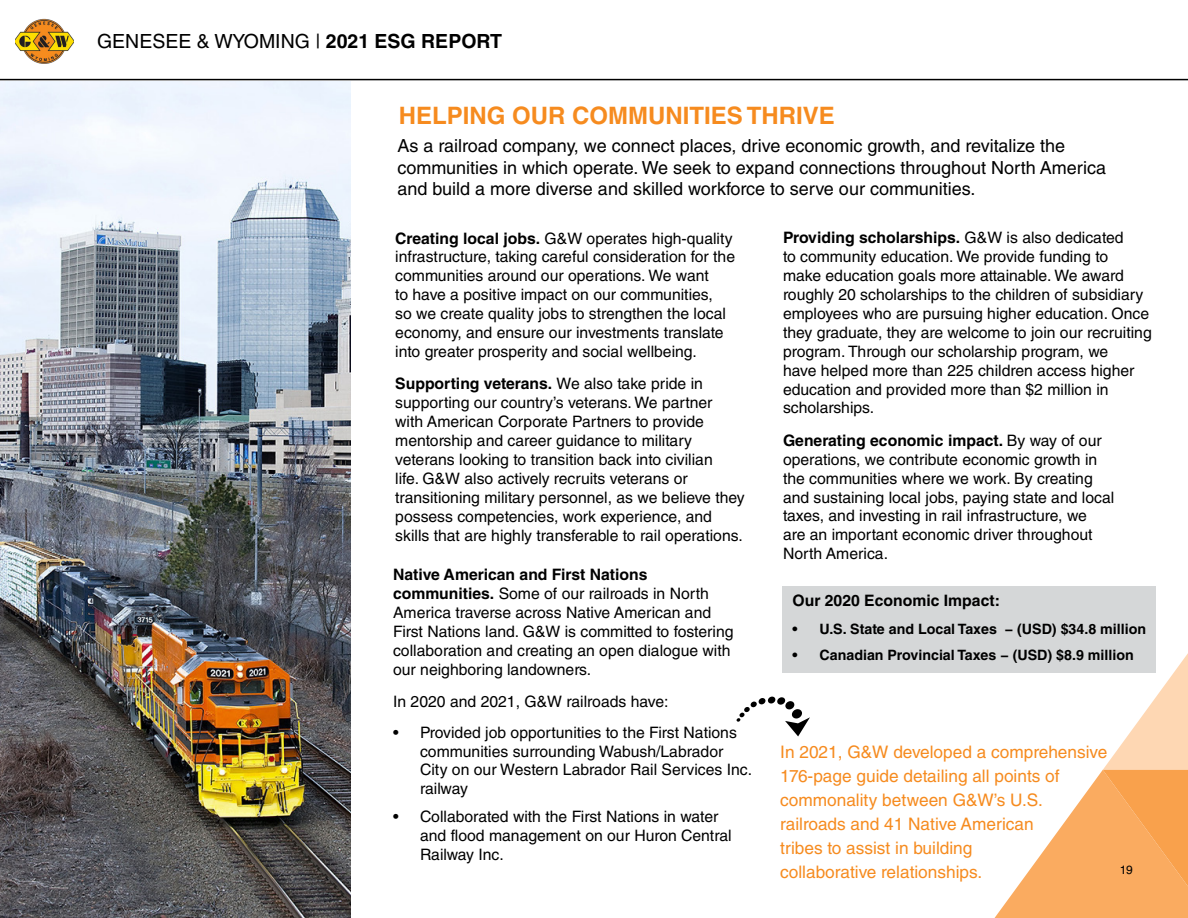
<style>
.page{position:relative;width:1188px;height:918px;background:#fff}
.page>*{position:absolute;margin:0;border:0;box-sizing:border-box;transform-origin:0 0}
.t1{font:700 24px "Helvetica LT Std";color:#f68b1f}
.t2{font:19.5px "Helvetica LT Std";color:#000}
.t3{font:18px/21.6px "Helvetica LT Std";color:#000}
.t4{font:17.25px/24px "Helvetica LT Std";color:#f68b1f}
.t5{font:15.75px/18.9px "Helvetica LT Std";color:#000}
.t6{font:700 15.75px "Helvetica LT Std";color:#000}
.t7{font:700 14.25px "Helvetica LT Std";color:#000}
.t8{font:12px "Helvetica LT Std";color:#000}
.s1{font-weight:700}
</style>
<div class="page">
<div style="left:792px;top:709px;width:10px;height:10px;background:#000;border-radius:5px"></div>
<div style="left:785px;top:701px;width:9px;height:9px;background:#000;border-radius:50%"></div>
<div style="left:777px;top:697px;width:8px;height:8px;background:#000;border-radius:50%"></div>
<div style="left:768px;top:696px;width:7px;height:8px;background:#000;border-radius:50%"></div>
<div style="left:759px;top:698px;width:6px;height:7px;background:#000;border-radius:50%"></div>
<svg style="left:737px;top:701px;width:20px;height:21px"></svg>
<svg style="left:785px;top:717px;width:25px;height:19px"></svg>
<img style="left:15px;top:18px;width:58px;height:46px">
<hr style="left:0;top:79px;width:1188px;height:1px;background:#000">
<div style="left:782px;top:586px;width:374px;height:87px;background:#d5d7d8"></div>
<img style="left:0;top:81px;width:351px;height:837px">
<svg style="left:995px;top:653px;width:193px;height:265px"></svg>
<p class="t2" style="left:97px;top:30px;width:406px">GENESEE &amp; WYOMING | <span class="s1">2021 ESG REPORT</span></p>
<h1 class="t1" style="left:399px;top:101px;width:438px">HELPING OUR COMMUNITIES THRIVE</h1>
<p class="t3" style="left:397px;top:135px;width:710px">As a railroad company, we connect places, drive economic growth, and revitalize the communities in which operate. We seek to expand connections throughout North America and build a more diverse and skilled workforce to serve our communities.</p>
<p class="t5" style="left:783px;top:228px;width:370px"><span class="s1">Providing scholarships.</span> G&amp;W is also dedicated<br>to community education. We provide funding to<br>make education goals more attainable. We award roughly 20 scholarships to the children of subsidiary employees who are pursuing higher education. Once they graduate, they are welcome to join our recruiting program. Through our scholarship program, we<br>have helped more than 225 children access higher education and provided more than $2 million in scholarships.</p>
<p class="t5" style="left:783px;top:431px;width:333px"><span class="s1">Generating economic impact.</span> By way of our operations, we contribute economic growth in the communities where we work. By creating and sustaining local jobs, paying state and local taxes, and investing in rail infrastructure, we<br>are an important economic driver throughout North America.</p>
<p class="t6" style="left:792px;top:591px;width:209px">Our 2020 Economic Impact:</p>
<p class="t7" style="left:792px;top:620px;width:355px">• U.S. State and Local Taxes − (USD) $34.8 million</p>
<p class="t7" style="left:792px;top:647px;width:343px">• Canadian Provincial Taxes − (USD) $8.9 million</p>
<p class="t5" style="left:395px;top:228px;width:341px"><span class="s1">Creating local jobs.</span> G&amp;W operates high-quality infrastructure, taking careful consideration for the communities around our operations. We want<br>to have a positive impact on our communities,<br>so we create quality jobs to strengthen the local economy, and ensure our investments translate into greater prosperity and social wellbeing.</p>
<p class="t5" style="left:395px;top:374px;width:351px"><span class="s1">Supporting veterans.</span> We also take pride in supporting our country’s veterans. We partner<br>with American Corporate Partners to provide mentorship and career guidance to military veterans looking to transition back into civilian<br>life. G&amp;W also actively recruits veterans or transitioning military personnel, as we believe they possess competencies, work experience, and skills that are highly transferable to rail operations.</p>
<p class="t5" style="left:393px;top:565px;width:342px"><span class="s1">Native American and First Nations communities.</span> Some of our railroads in North America traverse across Native American and First Nations land. G&amp;W is committed to fostering collaboration and creating an open dialogue with our neighboring landowners.</p>
<p class="t5" style="left:393px;top:692px;width:277px">In 2020 and 2021, G&amp;W railroads have:</p>
<p class="t5" style="left:420px;top:723px;width:334px;text-indent:-27px">• Provided job opportunities to the First Nations communities surrounding Wabush/Labrador City on our Western Labrador Rail Services Inc. railway</p>
<p class="t5" style="left:420px;top:807px;width:313px;text-indent:-27px">• Collaborated with the First Nations in water and flood management on our Huron Central<br>Railway Inc.</p>
<p class="t4" style="left:780px;top:740px;width:329px">In 2021, G&amp;W developed a comprehensive 176-page guide detailing all points of commonality between G&amp;W’s U.S. railroads and 41 Native American<br>tribes to assist in building<br>collaborative relationships.</p>
<p class="t8" style="left:1120px;top:862px;width:14px">19</p>
</div>
